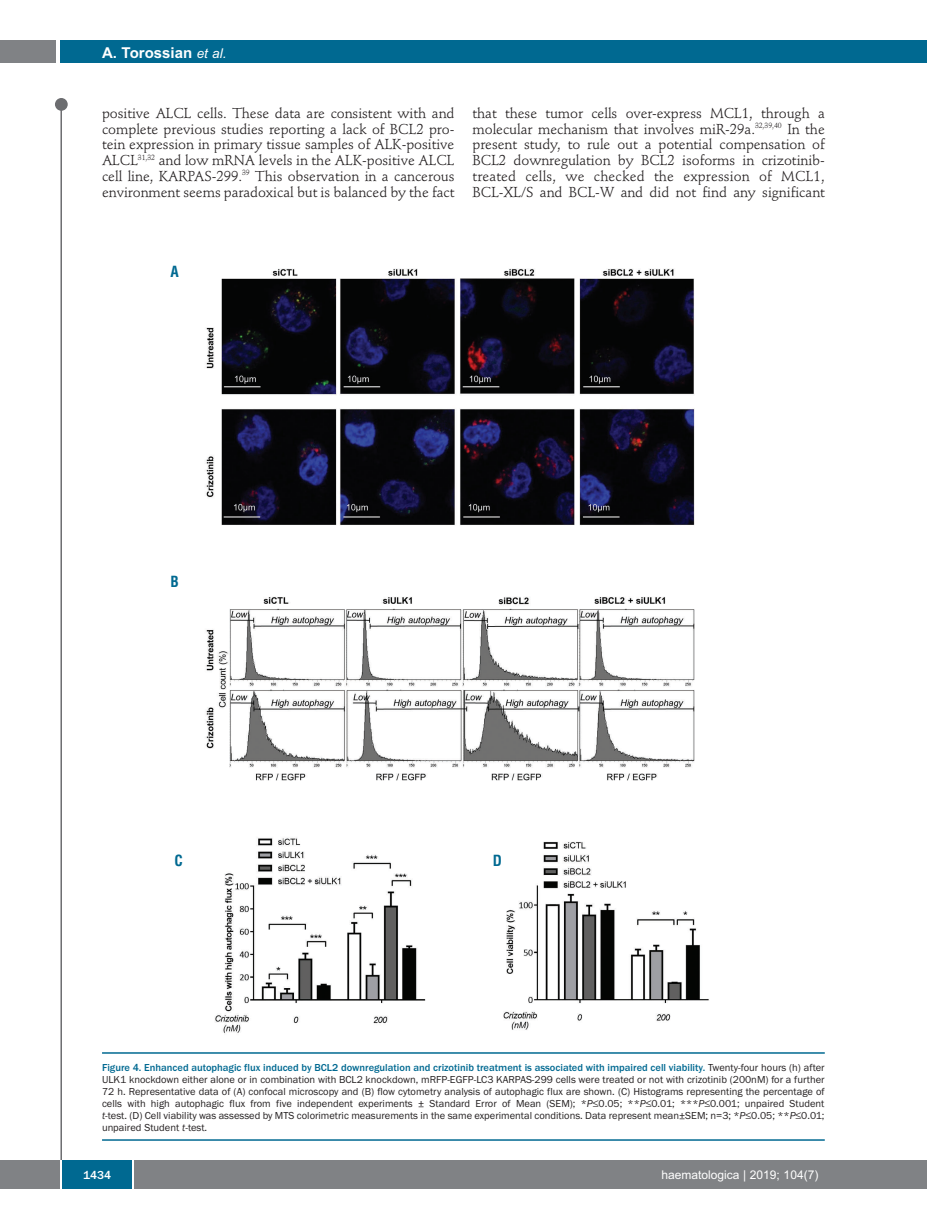
<style>
.page{position:relative;width:927px;height:1225px;background:#fff}
.page>*{position:absolute;margin:0;border:0;box-sizing:border-box;transform-origin:0 0}
.t1{font:700 15px "Arial";color:#fff}
.t2{font:700 condensed 15px "Helvetica";color:#006991}
.t3{font:14.25px/15.9px "Stempel Schneidler";letter-spacing:-.005em;color:#231f20;text-align:justify}
.t4{font:12px "Arial";color:#fff}
.t5{font:500 12px "Franklin Gothic";color:#fff}
.t6{font:10.5px/12px "Franklin Gothic";color:#231f20;text-align:justify}
.s1{font-weight:400;font-style:italic;font-size:13.5px}
.s2{font-weight:500;color:#006991}
.s3{font-style:italic}
</style>
<div class="page">
<div style="left:911px;top:40px;width:16px;height:22px;background:#006991"></div>
<div style="left:910px;top:1160px;width:17px;height:28px;background:#808285"></div>
<div style="left:55px;top:98px;width:13px;height:13px;background:#6c6d70;border-radius:50%"></div>
<hr style="left:60px;top:101px;width:2px;height:1061px;background:#6c6d70">
<div style="left:60px;top:40px;width:852px;height:22px;background:#006991"></div>
<div style="left:0;top:40px;width:56px;height:22px;background:#808285"></div>
<div style="left:0;top:1160px;width:911px;height:28px;background:#808285"></div>
<div style="left:62px;top:1160px;width:71px;height:28px;background:#006991"></div>
<hr style="left:60px;top:1160px;width:2px;height:28px;background:#fff">
<svg style="left:133px;top:1160px;width:1px;height:28px"></svg>
<img style="left:206px;top:268px;width:503px;height:766px">
<hr style="left:102px;top:1052px;width:723px;height:1px;background:#006991">
<hr style="left:102px;top:1139px;width:723px;height:1px;background:#006991">
<h1 class="t1" style="left:102px;top:44px;width:126px">A. Torossian <span class="s1">et al.</span></h1>
<p class="t3" style="left:102px;top:106px;width:354px">positive ALCL cells. These data are consistent with and complete previous studies reporting a lack of BCL2 pro&shy;tein expression in primary tissue samples of ALK-positive ALCL<sup>31,32</sup> and low mRNA levels in the ALK-positive ALCL cell line, KARPAS-299.<sup>39</sup> This observation in a cancerous environment seems paradoxical but is balanced by the fact</p>
<p class="t3" style="left:472px;top:106px;width:354px">that these tumor cells over-express MCL1, through a molecular mechanism that involves miR-29a.<sup>32,39,40</sup> In the present study, to rule out a potential compensation of BCL2 downregulation by BCL2 isoforms in crizotinib&shy;treated cells, we checked the expression of MCL1, BCL-XL/S and BCL-W and did not find any significant</p>
<h1 class="t2" style="left:170px;top:263px;width:10px">A</h1>
<h1 class="t2" style="left:170px;top:573px;width:10px">B</h1>
<h1 class="t2" style="left:175px;top:851px;width:10px">C</h1>
<h1 class="t2" style="left:493px;top:851px;width:11px">D</h1>
<p class="t6" style="left:102px;top:1061px;width:724px"><span class="s2">Figure 4. Enhanced autophagic flux induced by BCL2 downregulation and crizotinib treatment is associated with impaired cell viability.</span> Twenty-four hours (h) after ULK1 knockdown either alone or in combination with BCL2 knockdown, mRFP-EGFP-LC3 KARPAS-299 cells were treated or not with crizotinib (200nM) for a further 72 h. Representative data of (A) confocal microscopy and (B) flow cytometry analysis of autophagic flux are shown. (C) Histograms representing the percentage of cells with high autophagic flux from five independent experiments ± Standard Error of Mean (SEM); *<span class="s3">P</span>≤0.05; **<span class="s3">P</span>≤0.01; ***<span class="s3">P</span>≤0.001; unpaired Student <span class="s3">t</span>-test. (D) Cell viability was assessed by MTS colorimetric measurements in the same experimental conditions. Data represent mean±SEM; n=3; *<span class="s3">P</span>≤0.05; **<span class="s3">P</span>≤0.01; unpaired Student <span class="s3">t</span>-test.</p>
<p class="t5" style="left:83px;top:1167px;width:30px">1434</p>
<p class="t4" style="left:661px;top:1167px;width:158px">haematologica | 2019; 104(7)</p>
</div>
